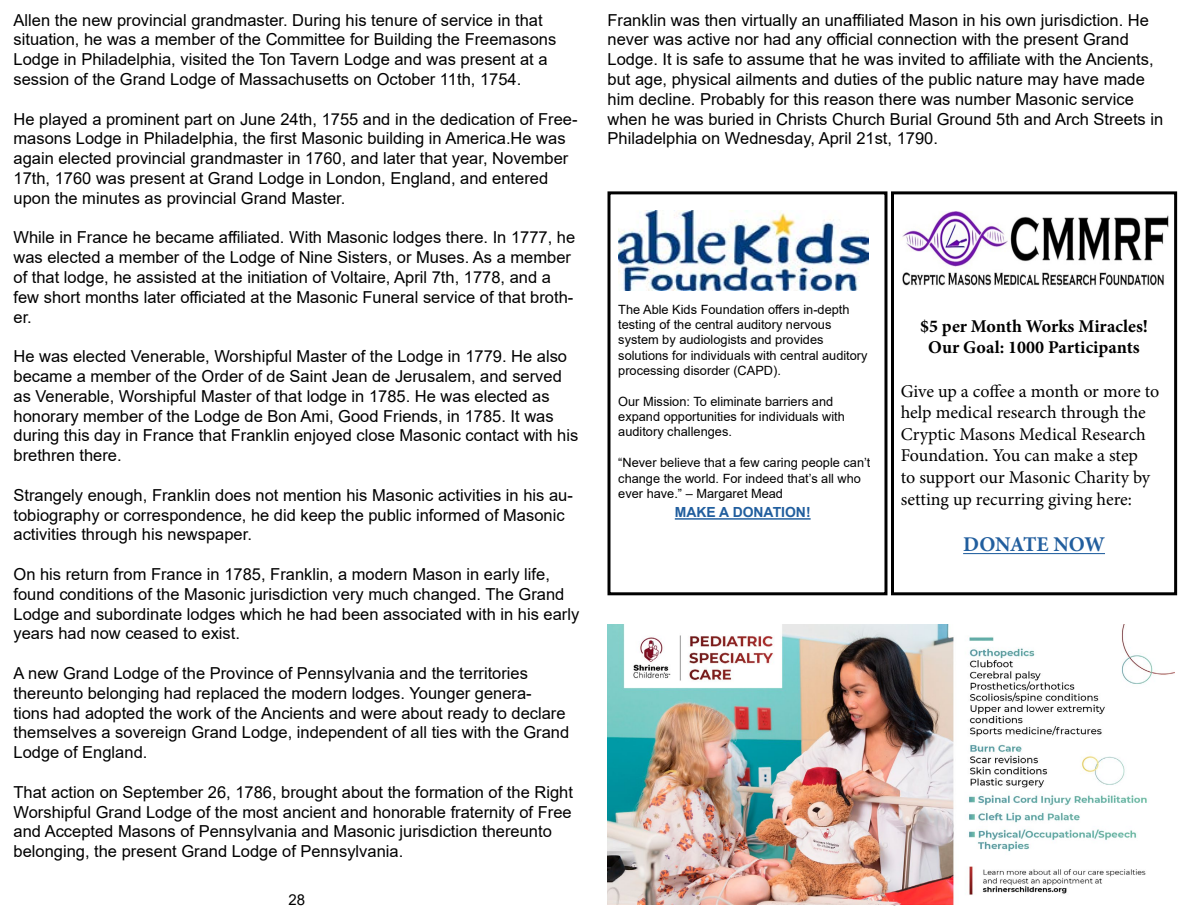
<style>
.page{position:relative;width:1188px;height:918px;background:#fff}
.page>*{position:absolute;margin:0;border:0;box-sizing:border-box;transform-origin:0 0}
.t1{font:700 21px "Minion Pro";letter-spacing:-.015em;color:#215e9e}
.t2{font:18px/21.6px "Minion Pro";letter-spacing:-.005em;color:#000}
.t3{font:700 18px/21.6px "Minion Pro";color:#000;text-align:center}
.t4{font:16.5px/19.8px "Arial";color:#000}
.t5{font:15px "Arial";color:#000}
.t6{font:700 13.95px "Arial";color:#215e9e}
.t7{font:12.75px/15.3px "Arial";color:#000}
</style>
<div class="page">
<div style="left:608px;top:191px;width:279px;height:404px;border:3px solid #000"></div>
<img style="left:618px;top:210px;width:250px;height:81px">
<hr style="left:675px;top:518px;width:136px;height:2px;background:#215e9e">
<hr style="left:963px;top:553px;width:142px;height:1px;background:#215e9e">
<img style="left:901px;top:211px;width:268px;height:75px">
<div style="left:891px;top:191px;width:286px;height:404px;border:3px solid #000"></div>
<img style="left:608px;top:624px;width:566px;height:280px">
<p class="t4" style="left:14px;top:10px;width:544px">Allen the new provincial grandmaster. During his tenure of service in that situation, he was a member of the Committee for Building the Freemasons Lodge in Philadelphia, visited the Ton Tavern Lodge and was present at a session of the Grand Lodge of Massachusetts on October 11th, 1754.</p>
<p class="t4" style="left:14px;top:109px;width:566px">He played a prominent part on June 24th, 1755 and in the dedication of Free&shy;masons Lodge in Philadelphia, the first Masonic building in America.He was again elected provincial grandmaster in 1760, and later that year, November 17th, 1760 was present at Grand Lodge in London, England, and entered upon the minutes as provincial Grand Master.</p>
<p class="t4" style="left:14px;top:228px;width:563px">While in France he became affiliated. With Masonic lodges there. In 1777, he was elected a member of the Lodge of Nine Sisters, or Muses. As a member of that lodge, he assisted at the initiation of Voltaire, April 7th, 1778, and a few short months later officiated at the Masonic Funeral service of that broth&shy;er.</p>
<p class="t4" style="left:14px;top:346px;width:566px">He was elected Venerable, Worshipful Master of the Lodge in 1779. He also became a member of the Order of de Saint Jean de Jerusalem, and served as Venerable, Worshipful Master of that lodge in 1785. He was elected as honorary member of the Lodge de Bon Ami, Good Friends, in 1785. It was during this day in France that Franklin enjoyed close Masonic contact with his brethren there.</p>
<p class="t4" style="left:14px;top:485px;width:561px">Strangely enough, Franklin does not mention his Masonic activities in his au&shy;tobiography or correspondence, he did keep the public informed of Masonic activities through his newspaper.</p>
<p class="t4" style="left:14px;top:564px;width:567px">On his return from France in 1785, Franklin, a modern Mason in early life, found conditions of the Masonic jurisdiction very much changed. The Grand Lodge and subordinate lodges which he had been associated with in his early years had now ceased to exist.</p>
<p class="t4" style="left:14px;top:663px;width:557px">A new Grand Lodge of the Province of Pennsylvania and the territories thereunto belonging had replaced the modern lodges. Younger genera&shy;tions had adopted the work of the Ancients and were about ready to declare themselves a sovereign Grand Lodge, independent of all ties with the Grand Lodge of England.</p>
<p class="t4" style="left:14px;top:782px;width:561px">That action on September 26, 1786, brought about the formation of the Right Worshipful Grand Lodge of the most ancient and honorable fraternity of Free and Accepted Masons of Pennsylvania and Masonic jurisdiction thereunto belonging, the present Grand Lodge of Pennsylvania.</p>
<p class="t5" style="left:289px;top:889px;width:18px">28</p>
<p class="t4" style="left:608px;top:10px;width:557px">Franklin was then virtually an unaffiliated Mason in his own jurisdiction. He never was active nor had any official connection with the present Grand Lodge. It is safe to assume that he was invited to affiliate with the Ancients, but age, physical ailments and duties of the public nature may have made him decline. Probably for this reason there was number Masonic service when he was buried in Christs Church Burial Ground 5th and Arch Streets in Philadelphia on Wednesday, April 21st, 1790.</p>
<p class="t7" style="left:618px;top:302px;width:251px">The Able Kids Foundation offers in-depth testing of the central auditory nervous system by audiologists and provides solutions for individuals with central auditory processing disorder (CAPD).</p>
<p class="t7" style="left:618px;top:394px;width:228px">Our Mission: To eliminate barriers and expand opportunities for individuals with auditory challenges.</p>
<p class="t7" style="left:618px;top:455px;width:254px">“Never believe that a few caring people can’t change the world. For indeed that’s all who ever have.” – Margaret Mead</p>
<p class="t6" style="left:675px;top:503px;width:137px">MAKE A DONATION!</p>
<p class="t3" style="left:920px;top:315px;width:229px">$5 per Month Works Miracles!<br>Our Goal: 1000 Participants</p>
<p class="t2" style="left:901px;top:380px;width:260px">Give up a coffee a month or more to help medical research through the<br>Cryptic Masons Medical Research<br>Foundation. You can make a step<br>to support our Masonic Charity by setting up recurring giving here:</p>
<p class="t1" style="left:963px;top:530px;width:143px">DONATE NOW</p>
</div>
